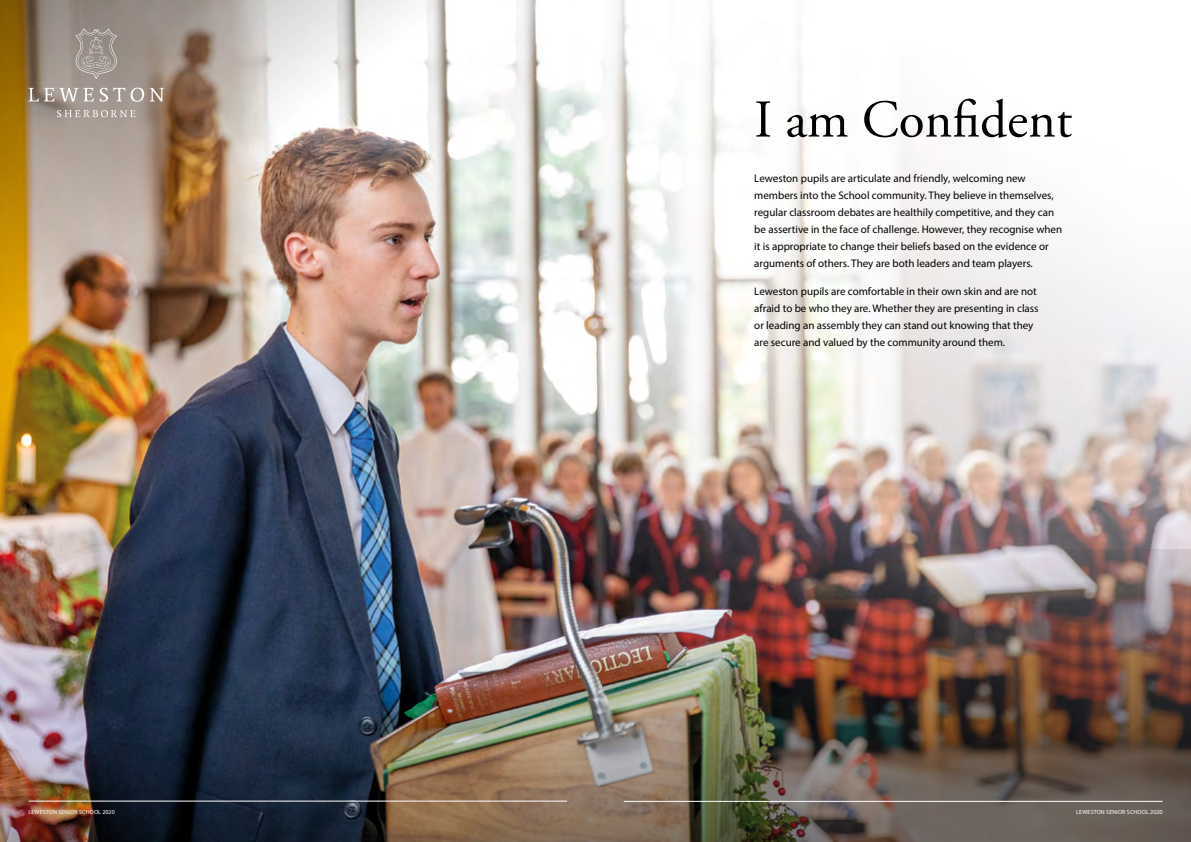
<style>
.page{position:relative;width:1191px;height:842px;background:#fff}
.page>*{position:absolute;margin:0;border:0;box-sizing:border-box;transform-origin:0 0}
.t1{font:53px "Adobe Garamond Pro";color:#000}
.t2{font:11px/17px "Myriad Pro";color:#000}
.t3{font:6px "Myriad Pro";letter-spacing:.02em;color:#fff}
</style>
<div class="page">
<img style="left:930px;top:186px;width:261px;height:363px">
<img style="left:0;top:0;width:930px;height:549px">
<img style="left:0;top:549px;width:1191px;height:293px">
<hr style="left:624px;top:801px;width:538px;height:1px;background:#fff">
<hr style="left:28px;top:801px;width:539px;height:1px;background:#fff">
<svg style="left:28px;top:88px;width:66px;height:14px"></svg>
<svg style="left:100px;top:88px;width:25px;height:14px"></svg>
<svg style="left:131px;top:88px;width:33px;height:14px"></svg>
<svg style="left:57px;top:110px;width:79px;height:7px"></svg>
<svg style="left:75px;top:28px;width:42px;height:51px;background:#a39993"></svg>
<h1 class="t1" style="left:754px;top:88px;width:319px">I am Confident</h1>
<p class="t2" style="left:754px;top:169px;width:309px">Leweston pupils are articulate and friendly, welcoming new members into the School community. They believe in themselves, regular classroom debates are healthily competitive, and they can be assertive in the face of challenge. However, they recognise when it is appropriate to change their beliefs based on the evidence or arguments of others. They are both leaders and team players.</p>
<p class="t2" style="left:754px;top:282px;width:286px">Leweston pupils are comfortable in their own skin and are not afraid to be who they are. Whether they are presenting in class or leading an assembly they can stand out knowing that they are secure and valued by the community around them.</p>
<p class="t3" style="left:28px;top:808px;width:88px">LEWESTON SENIOR SCHOOL 2020</p>
<p class="t3" style="left:1076px;top:808px;width:88px">LEWESTON SENIOR SCHOOL 2020</p>
</div>
